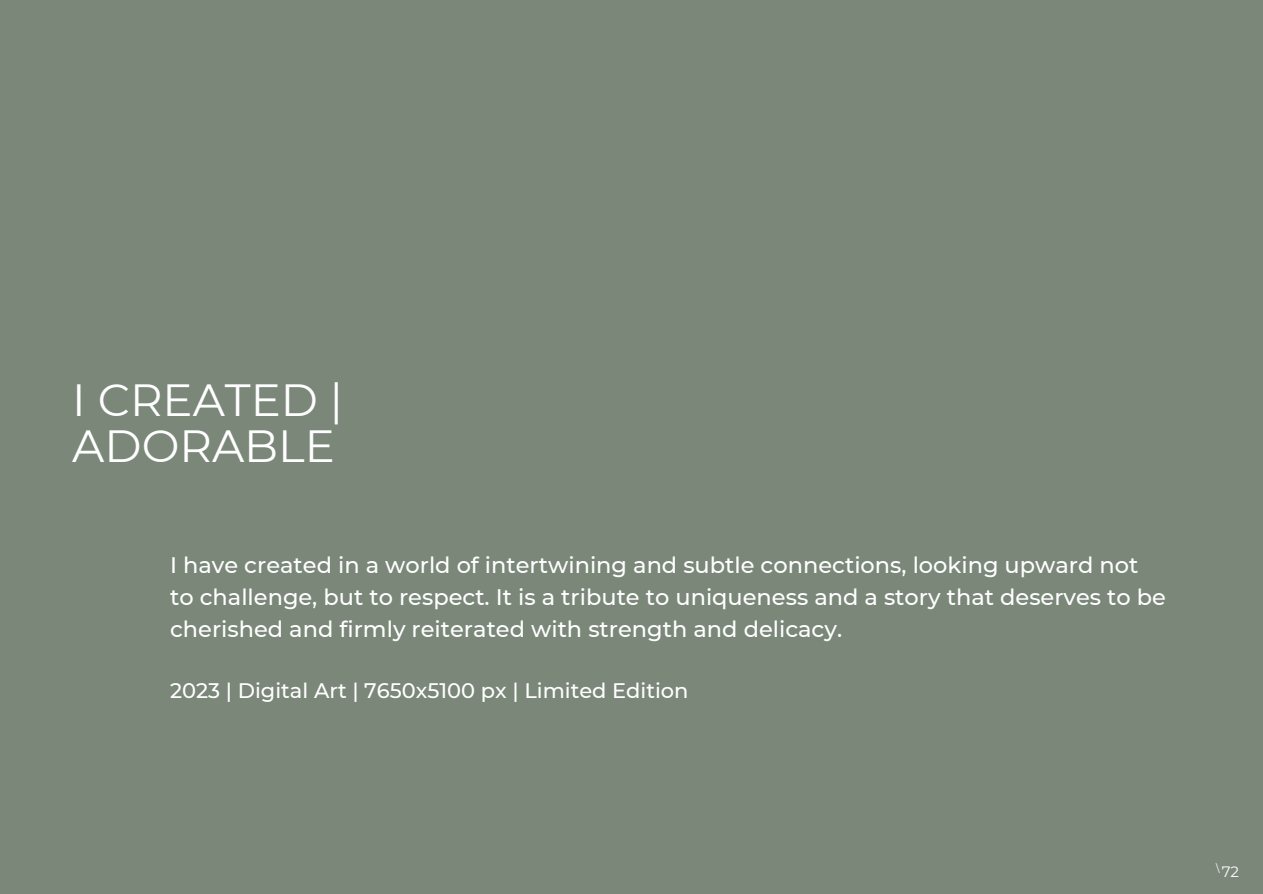
<style>
.page{position:relative;width:1263px;height:894px;background:#fff}
.page>*{position:absolute;margin:0;border:0;box-sizing:border-box;transform-origin:0 0}
.t1{font:45px/46.2px "Montserrat";color:#fff}
.t2{font:500 22.5px/31.5px "Montserrat";color:#fff}
.t3{font:500 21px "Montserrat";color:#fff}
.t4{font:15px "Montserrat";color:#fff}
.t5{font:10.5px "Montserrat";color:#fff}
</style>
<div class="page">
<div style="left:0;top:0;width:1263px;height:893px;background:#7a8779"></div>
<h1 class="t1" style="left:72px;top:377px;width:272px">I CREATED |<br>ADORABLE</h1>
<p class="t2" style="left:170px;top:549px;width:997px">I have created in a world of intertwining and subtle connections, looking upward not to challenge, but to respect. It is a tribute to uniqueness and a story that deserves to be cherished and firmly reiterated with strength and delicacy.</p>
<p class="t3" style="left:170px;top:678px;width:520px">2023 | Digital Art | 7650x5100 px | Limited Edition</p>
<p class="t5" style="left:1216px;top:862px;width:5px">\</p>
<p class="t4" style="left:1222px;top:862px;width:19px">72</p>
</div>
